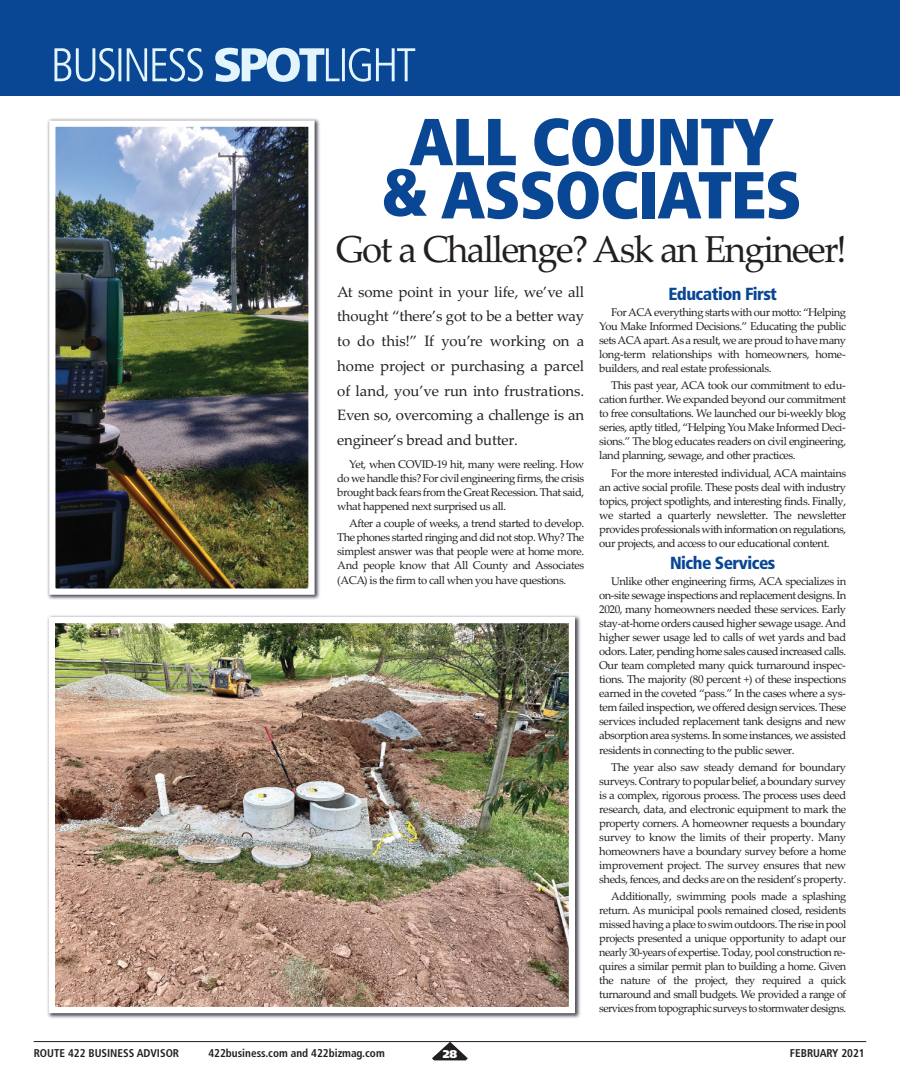
<style>
.page{position:relative;width:900px;height:1092px;background:#fff}
.page>*{position:absolute;margin:0;border:0;box-sizing:border-box;transform-origin:0 0}
.t1{font:900 condensed 66.25px/53.1px "Frutiger";letter-spacing:-.02em;color:#094694;text-align:center}
.t2{font:37.5px "Palatino Linotype";letter-spacing:-.045em;color:#231f20}
.t3{font:900 condensed 17.5px "Frutiger";letter-spacing:-.03em;color:#094694}
.t4{font:15px/24.8px "Palatino Linotype";letter-spacing:-.015em;color:#231f20;text-align:justify}
.t5{font:11.25px/14px "Palatino Linotype";letter-spacing:-.04em;color:#231f20;text-align:justify}
.t6{font:700 condensed 11.25px "Frutiger";color:#231f20}
.t7{font:900 11.25px "Frutiger";color:#fff}
</style>
<div class="page">
<div style="left:0;top:0;width:900px;height:96px;background:#094694"></div>
<hr style="left:34px;top:1041px;width:832px;height:1px;background:#231f20">
<svg style="left:432px;top:1041px;width:36px;height:19px"></svg>
<img style="left:47px;top:615px;width:534px;height:404px">
<img style="left:56px;top:624px;width:512px;height:381px">
<div style="left:49px;top:617px;width:526px;height:395px;border:6px solid #fff"></div>
<img style="left:47px;top:118px;width:273px;height:482px">
<img style="left:56px;top:127px;width:252px;height:460px">
<div style="left:49px;top:120px;width:266px;height:474px;border:6px solid #fff"></div>
<svg style="left:54px;top:48px;width:361px;height:34px"></svg>
<h1 class="t1" style="left:381px;top:121px;width:422px">ALL COUNTY &amp; ASSOCIATES</h1>
<h2 class="t2" style="left:336px;top:226px;width:513px">got a Challenge? Ask an Engineer!</h2>
<p class="t4" style="left:337px;top:279px;width:248px">At some point in your life, we’ve all thought “there’s got to be a better way to do this!” If you’re working on a home project or purchasing a parcel of land, you’ve run into frustrations.<br>Even so, overcoming a challenge is an engineer’s bread and butter.</p>
<p class="t5" style="left:337px;top:457px;width:248px;text-indent:12px">Yet, when COVID-19 hit, many were reeling. How do we handle this? For civil engineering firms, the crisis brought back fears from the great Recession. That said, what happened next surprised us all.</p>
<p class="t5" style="left:337px;top:516px;width:248px;text-indent:12px">After a couple of weeks, a trend started to develop.<br>The phones started ringing and did not stop. Why? The simplest answer was that people were at home more.<br>And people know that All County and Associates (ACA) is the firm to call when you have questions.</p>
<h3 class="t3" style="left:668px;top:287px;width:110px">Education First</h3>
<p class="t5" style="left:599px;top:305px;width:248px;text-indent:12px">ForACA everything starts with our motto: “Helping You Make Informed Decisions.” Educating the public setsACA apart.As a result, we are proud to have many long-term relationships with homeowners, home&shy;builders, and real estate professionals.</p>
<p class="t5" style="left:599px;top:378px;width:248px;text-indent:12px">This past year, ACA took our commitment to edu&shy;cation further. We expanded beyond our commitment to free consultations. We launched our bi-weekly blog series, aptly titled, “Helping You Make Informed Deci&shy;sions.” The blog educates readers on civil engineering, land planning, sewage, and other practices.</p>
<p class="t5" style="left:599px;top:465px;width:248px;text-indent:12px">For the more interested individual, ACA maintains an active social profile. These posts deal with industry topics, project spotlights, and interesting finds. Finally, we started a quarterly newsletter. The newsletter provides professionals with information on regulations, our projects, and access to our educational content.</p>
<h3 class="t3" style="left:670px;top:556px;width:107px">Niche Services</h3>
<p class="t5" style="left:599px;top:574px;width:248px;text-indent:12px">Unlike other engineering firms, ACA specializes in on-site sewage inspections and replacement designs. In 2020, many homeowners needed these services. Early stay-at-home orders caused higher sewage usage.And higher sewer usage led to calls of wet yards and bad odors. Later, pending home sales caused increased calls.<br>Our team completed many quick turnaround inspec&shy;tions. The majority (80 percent +) of these inspections earned in the coveted “pass.” In the cases where a sys&shy;tem failed inspection, we offered design services. These services included replacement tank designs and new absorption area systems. In some instances, we assisted residents in connecting to the public sewer.</p>
<p class="t5" style="left:599px;top:759px;width:248px;text-indent:12px">The year also saw steady demand for boundary surveys. Contrary to popular belief, a boundary survey is a complex, rigorous process. The process uses deed research, data, and electronic equipment to mark the property corners. A homeowner requests a boundary survey to know the limits of their property. Many homeowners have a boundary survey before a home improvement project. The survey ensures that new sheds, fences, and decks are on the resident’s property.</p>
<p class="t5" style="left:599px;top:889px;width:248px;text-indent:12px">Additionally, swimming pools made a splashing return. As municipal pools remained closed, residents missed having a place to swim outdoors. The rise in pool projects presented a unique opportunity to adapt our nearly 30-years of expertise. Today, pool construction re&shy;quires a similar permit plan to building a home. given the nature of the project, they required a quick turnaround and small budgets. We provided a range of services from topographic surveys to stormwater designs.</p>
<p class="t6" style="left:34px;top:1048px;width:147px">ROUTE 422 BUSINESS ADVISOR</p>
<p class="t6" style="left:208px;top:1048px;width:178px">422business.com and 422bizmag.com</p>
<p class="t7" style="left:443px;top:1049px;width:16px">28</p>
<p class="t6" style="left:790px;top:1048px;width:76px">FEBRUARY 2021</p>
</div>
